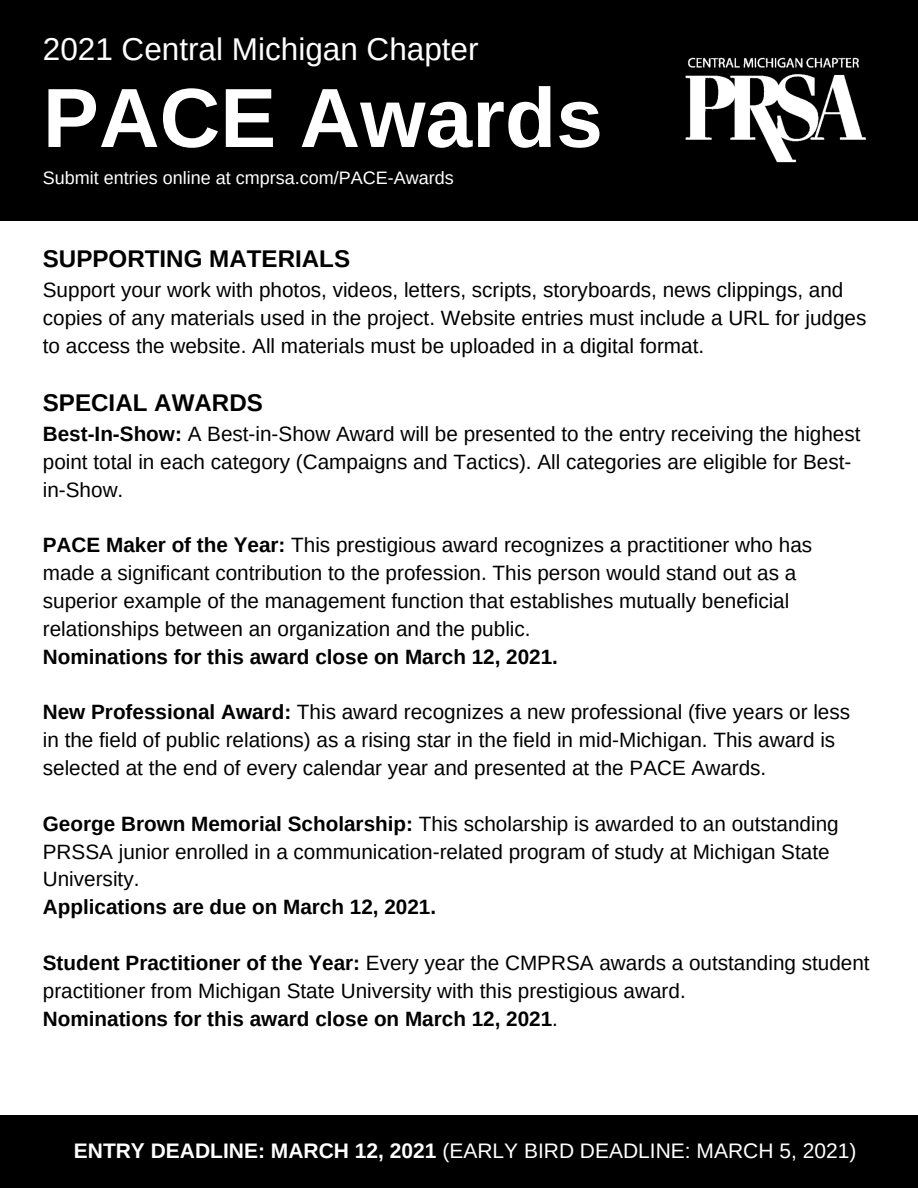
<style>
.page{position:relative;width:918px;height:1188px;background:#fff}
.page>*{position:absolute;margin:0;border:0;box-sizing:border-box;transform-origin:0 0}
.t1{font:700 84px "Arimo";color:#fff}
.t2{font:31.5px "Arimo";color:#fff}
.t3{font:700 24.15px "Arimo";color:#000}
.t4{font:21px "Arimo";color:#fff}
.t5{font:20.7px/27.9px "Arimo";color:#000}
.t6{font:700 20.7px "Arimo";color:#000}
.t7{font:18px "Arimo";color:#fff}
.s1{font-weight:700}
.s2{font-weight:400}
</style>
<div class="page">
<div style="left:0;top:1115px;width:918px;height:73px;background:#000"></div>
<div style="left:0;top:0;width:918px;height:220px;background:#000"></div>
<img style="left:685px;top:57px;width:181px;height:106px">
<p class="t2" style="left:43px;top:32px;width:437px">2021 Central Michigan Chapter</p>
<p class="t1" style="left:43px;top:71px;width:562px">PACE Awards</p>
<p class="t7" style="left:43px;top:168px;width:412px">Submit entries online at cmprsa.com/PACE-Awards</p>
<p class="t3" style="left:43px;top:245px;width:309px">SUPPORTING MATERIALS</p>
<p class="t5" style="left:43px;top:276px;width:825px">Support your work with photos, videos, letters, scripts, storyboards, news clippings, and copies of any materials used in the project. Website entries must include a URL for judges to access the website. All materials must be uploaded in a digital format.</p>
<p class="t3" style="left:43px;top:389px;width:222px">SPECIAL AWARDS</p>
<p class="t5" style="left:43px;top:420px;width:819px"><span class="s1">Best-In-Show:</span> A Best-in-Show Award will be presented to the entry receiving the highest point total in each category (Campaigns and Tactics). All categories are eligible for Best&shy;in-Show.</p>
<p class="t5" style="left:43px;top:531px;width:771px"><span class="s1">PACE Maker of the Year:</span> This prestigious award recognizes a practitioner who has made a significant contribution to the profession. This person would stand out as a superior example of the management function that establishes mutually beneficial relationships between an organization and the public.</p>
<p class="t6" style="left:43px;top:645px;width:517px">Nominations for this award close on March 12, 2021.</p>
<p class="t5" style="left:43px;top:698px;width:809px"><span class="s1">New Professional Award:</span> This award recognizes a new professional (five years or less in the field of public relations) as a rising star in the field in mid-Michigan. This award is selected at the end of every calendar year and presented at the PACE Awards.</p>
<p class="t5" style="left:43px;top:810px;width:797px"><span class="s1">George Brown Memorial Scholarship:</span> This scholarship is awarded to an outstanding<br>PRSSA junior enrolled in a communication-related program of study at Michigan State<br>University.</p>
<p class="t6" style="left:43px;top:895px;width:395px">Applications are due on March 12, 2021.</p>
<p class="t5" style="left:43px;top:949px;width:828px"><span class="s1">Student Practitioner of the Year:</span> Every year the CMPRSA awards a outstanding student practitioner from Michigan State University with this prestigious award.</p>
<p class="t6" style="left:43px;top:1007px;width:517px">Nominations for this award close on March 12, 2021<span class="s2">.</span></p>
<p class="t4" style="left:74px;top:1139px;width:784px"><span class="s1">ENTRY DEADLINE: MARCH 12, 2021</span> (EARLY BIRD DEADLINE: MARCH 5, 2021)</p>
</div>
